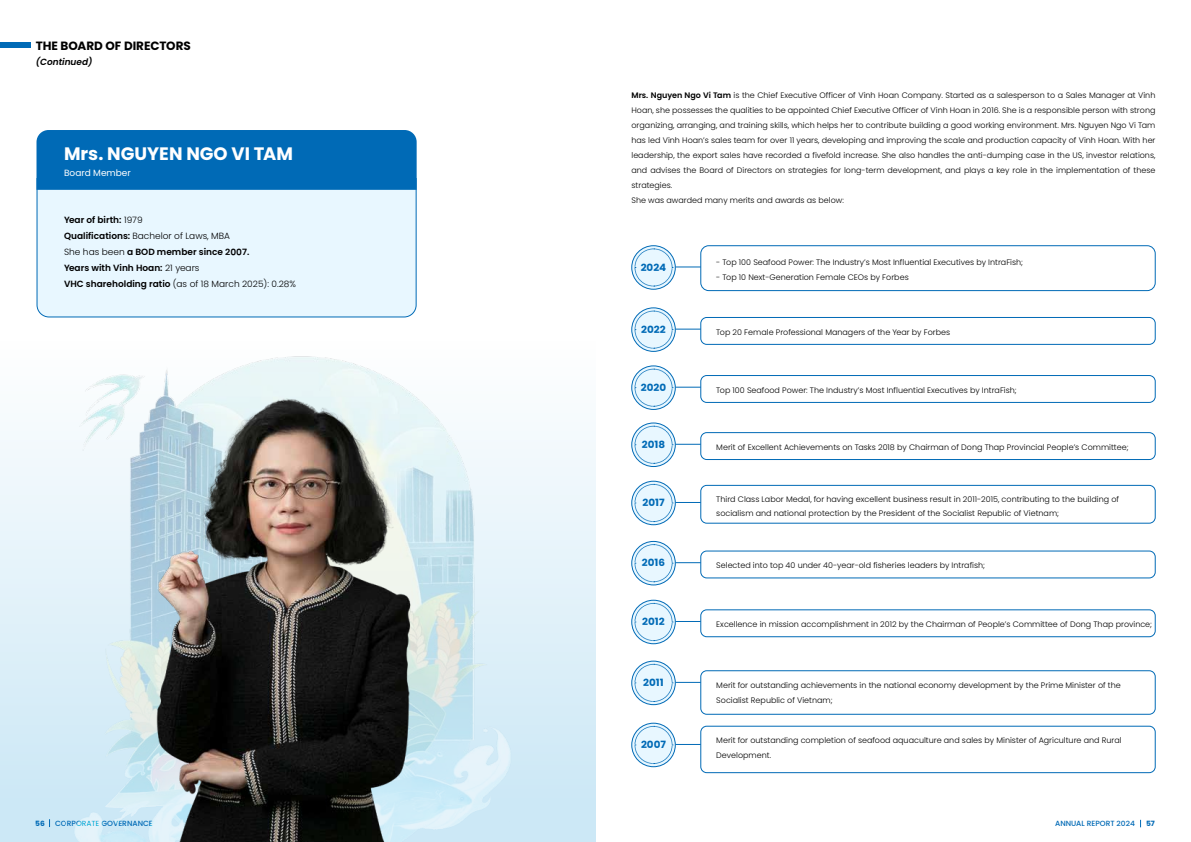
<style>
.page{position:relative;width:1191px;height:842px;background:#fff}
.page>*{position:absolute;margin:0;border:0;box-sizing:border-box;transform-origin:0 0}
.t1{font:18px "SVN Poppins Bold";color:#fff}
.t2{font:12px "SVN Poppins Bold";color:#000}
.t3{font:10.3px "SVN Poppins Bold";color:#006ab6}
.t4{font:9px "SVN Poppins Light";color:#000}
.t5{font:700 9px/16px "SVN Poppins Semi";color:#000}
.t6{font:italic 700 9px "SVN Poppins Semi";color:#000}
.t7{font:9px "SVN Poppins Regular";color:#fff}
.t8{font:8px/15px "SVN Poppins Light";color:#000}
.t9{font:7.5px "SVN Poppins Medium";color:#006ab6}
.t10{font:7.5px "SVN Poppins Bold";color:#006ab6}
.s1{font-family:"SVN Poppins Light";font-weight:400}
.s2{font-family:"SVN Poppins Semi";font-weight:700}
</style>
<div class="page">
<div style="left:0;top:341px;width:595px;height:501px;background:linear-gradient(to bottom,#fefefe,#c8e6f5)"></div>
<img style="left:65px;top:341px;width:466px;height:501px">
<div style="left:0;top:42px;width:30px;height:6px;background:#006ab6"></div>
<img style="left:83px;top:393px;width:430px;height:449px">
<div style="left:37px;top:190px;width:379px;height:127px;background:#e8f7ff"></div>
<div style="left:36px;top:130px;width:380px;height:60px;background:#006ab6"></div>
<div style="left:700px;top:245px;width:455px;height:46px;border:1px solid #006ab6;border-radius:8px"></div>
<div style="left:700px;top:317px;width:455px;height:28px;border:1px solid #006ab6;border-radius:6px"></div>
<div style="left:700px;top:375px;width:455px;height:28px;border:1px solid #006ab6;border-radius:6px"></div>
<div style="left:700px;top:432px;width:455px;height:28px;border:1px solid #006ab6;border-radius:6px"></div>
<div style="left:700px;top:485px;width:455px;height:38px;border:1px solid #006ab6;border-radius:6px"></div>
<div style="left:700px;top:551px;width:455px;height:27px;border:1px solid #006ab6;border-radius:6px"></div>
<div style="left:700px;top:610px;width:455px;height:27px;border:1px solid #006ab6;border-radius:6px"></div>
<div style="left:700px;top:670px;width:455px;height:44px;border:1px solid #006ab6;border-radius:6px"></div>
<div style="left:700px;top:726px;width:455px;height:47px;border:1px solid #006ab6;border-radius:6px"></div>
<svg style="left:632px;top:246px;width:43px;height:43px"></svg>
<div style="left:631px;top:245px;width:44px;height:44px;border:1px solid #006ab6;border-radius:50%"></div>
<svg style="left:634px;top:249px;width:67px;height:38px"></svg>
<svg style="left:632px;top:308px;width:43px;height:43px"></svg>
<div style="left:631px;top:308px;width:44px;height:44px;border:1px solid #006ab6;border-radius:50%"></div>
<svg style="left:634px;top:311px;width:67px;height:38px"></svg>
<svg style="left:632px;top:366px;width:43px;height:43px"></svg>
<div style="left:631px;top:366px;width:44px;height:44px;border:1px solid #006ab6;border-radius:50%"></div>
<svg style="left:634px;top:369px;width:67px;height:38px"></svg>
<svg style="left:632px;top:423px;width:43px;height:43px"></svg>
<div style="left:631px;top:423px;width:44px;height:44px;border:1px solid #006ab6;border-radius:50%"></div>
<svg style="left:634px;top:426px;width:67px;height:38px"></svg>
<svg style="left:632px;top:481px;width:43px;height:44px"></svg>
<div style="left:631px;top:481px;width:44px;height:44px;border:1px solid #006ab6;border-radius:50%"></div>
<svg style="left:634px;top:484px;width:67px;height:38px"></svg>
<svg style="left:632px;top:541px;width:43px;height:44px"></svg>
<div style="left:631px;top:541px;width:44px;height:44px;border:1px solid #006ab6;border-radius:50%"></div>
<svg style="left:634px;top:544px;width:67px;height:39px"></svg>
<svg style="left:632px;top:600px;width:43px;height:44px"></svg>
<div style="left:631px;top:600px;width:44px;height:44px;border:1px solid #006ab6;border-radius:50%"></div>
<svg style="left:634px;top:603px;width:67px;height:38px"></svg>
<svg style="left:632px;top:661px;width:43px;height:44px"></svg>
<div style="left:631px;top:661px;width:44px;height:44px;border:1px solid #006ab6;border-radius:50%"></div>
<svg style="left:634px;top:664px;width:67px;height:38px"></svg>
<svg style="left:632px;top:723px;width:43px;height:44px"></svg>
<div style="left:631px;top:723px;width:44px;height:44px;border:1px solid #006ab6;border-radius:50%"></div>
<svg style="left:634px;top:726px;width:67px;height:38px"></svg>
<h2 class="t2" style="left:36px;top:36px;width:157px">THE BOARD OF DIRECTORS</h2>
<p class="t6" style="left:36px;top:55px;width:58px">(Continued)</p>
<h1 class="t1" style="left:64px;top:140px;width:230px">Mrs. NGUYEN NGO VI TAM</h1>
<p class="t7" style="left:64px;top:166px;width:68px">Board Member</p>
<p class="t5" style="left:64px;top:211px;width:80px">Year of birth: <span class="s1">1979</span></p>
<p class="t4" style="left:64px;top:229px;width:167px"><span class="s2">Qualifications:</span> Bachelor of Laws, MBA</p>
<p class="t5" style="left:64px;top:243px;width:187px"><span class="s1">She has been</span> a BOD member since 2007.<br>Years with Vinh Hoan: <span class="s1">21 years</span></p>
<p class="t4" style="left:64px;top:277px;width:233px"><span class="s2">VHC shareholding ratio</span> (as of 18 March 2025): 0.28%</p>
<p class="t8" style="left:631px;top:87px;width:525px"><span class="s2">Mrs. Nguyen Ngo Vi Tam</span> is the Chief Executive Officer of Vinh Hoan Company. Started as a salesperson to a Sales Manager at Vinh Hoan, she possesses the qualities to be appointed Chief Executive Officer of Vinh Hoan in 2016. She is a responsible person with strong organizing, arranging, and training skills, which helps her to contribute building a good working environment. Mrs. Nguyen Ngo Vi Tam has led Vinh Hoan’s sales team for over 11 years, developing and improving the scale and production capacity of Vinh Hoan. With her leadership, the export sales have recorded a fivefold increase. She also handles the anti-dumping case in the US, investor relations, and advises the Board of Directors on strategies for long-term development, and plays a key role in the implementation of these strategies.<br>She was awarded many merits and awards as below:</p>
<p class="t3" style="left:641px;top:259px;width:27px">2024</p>
<p class="t8" style="left:716px;top:254px;width:308px">- Top 100 Seafood Power: The Industry’s Most Influential Executives by IntraFish;</p>
<p class="t8" style="left:716px;top:269px;width:194px">- Top 10 Next-Generation Female CEOs by Forbes</p>
<p class="t3" style="left:641px;top:321px;width:26px">2022</p>
<p class="t8" style="left:716px;top:324px;width:235px">Top 20 Female Professional Managers of the Year by Forbes</p>
<p class="t3" style="left:641px;top:379px;width:27px">2020</p>
<p class="t8" style="left:716px;top:382px;width:302px">Top 100 Seafood Power: The Industry’s Most Influential Executives by IntraFish;</p>
<p class="t3" style="left:642px;top:436px;width:25px">2018</p>
<p class="t8" style="left:716px;top:439px;width:414px">Merit of Excellent Achievements on Tasks 2018 by Chairman of Dong Thap Provincial People’s Committee;</p>
<p class="t3" style="left:642px;top:494px;width:24px">2017</p>
<p class="t8" style="left:716px;top:492px;width:404px;line-height:14px">Third Class Labor Medal, for having excellent business result in 2011-2015, contributing to the building of socialism and national protection by the President of the Socialist Republic of Vietnam;</p>
<p class="t3" style="left:642px;top:555px;width:25px">2016</p>
<p class="t8" style="left:716px;top:557px;width:270px">Selected into top 40 under 40-year-old fisheries leaders by Intrafish;</p>
<p class="t3" style="left:642px;top:613px;width:24px">2012</p>
<p class="t8" style="left:716px;top:616px;width:437px">Excellence in mission accomplishment in 2012 by the Chairman of People’s Committee of Dong Thap province;</p>
<p class="t3" style="left:643px;top:674px;width:22px">2011</p>
<p class="t3" style="left:641px;top:736px;width:26px">2007</p>
<p class="t8" style="left:716px;top:677px;width:406px">Merit for outstanding achievements in the national economy development by the Prime Minister of the<br>Socialist Republic of Vietnam;</p>
<p class="t8" style="left:716px;top:732px;width:407px">Merit for outstanding completion of seafood aquaculture and sales by Minister of Agriculture and Rural<br>Development.</p>
<p class="t10" style="left:35px;top:818px;width:11px">56</p>
<p class="t9" style="left:55px;top:818px;width:99px">CORPORATE GOVERNANCE</p>
<p class="t9" style="left:1055px;top:818px;width:81px">ANNUAL REPORT 2024</p>
<p class="t10" style="left:1146px;top:818px;width:10px">57</p>
</div>
